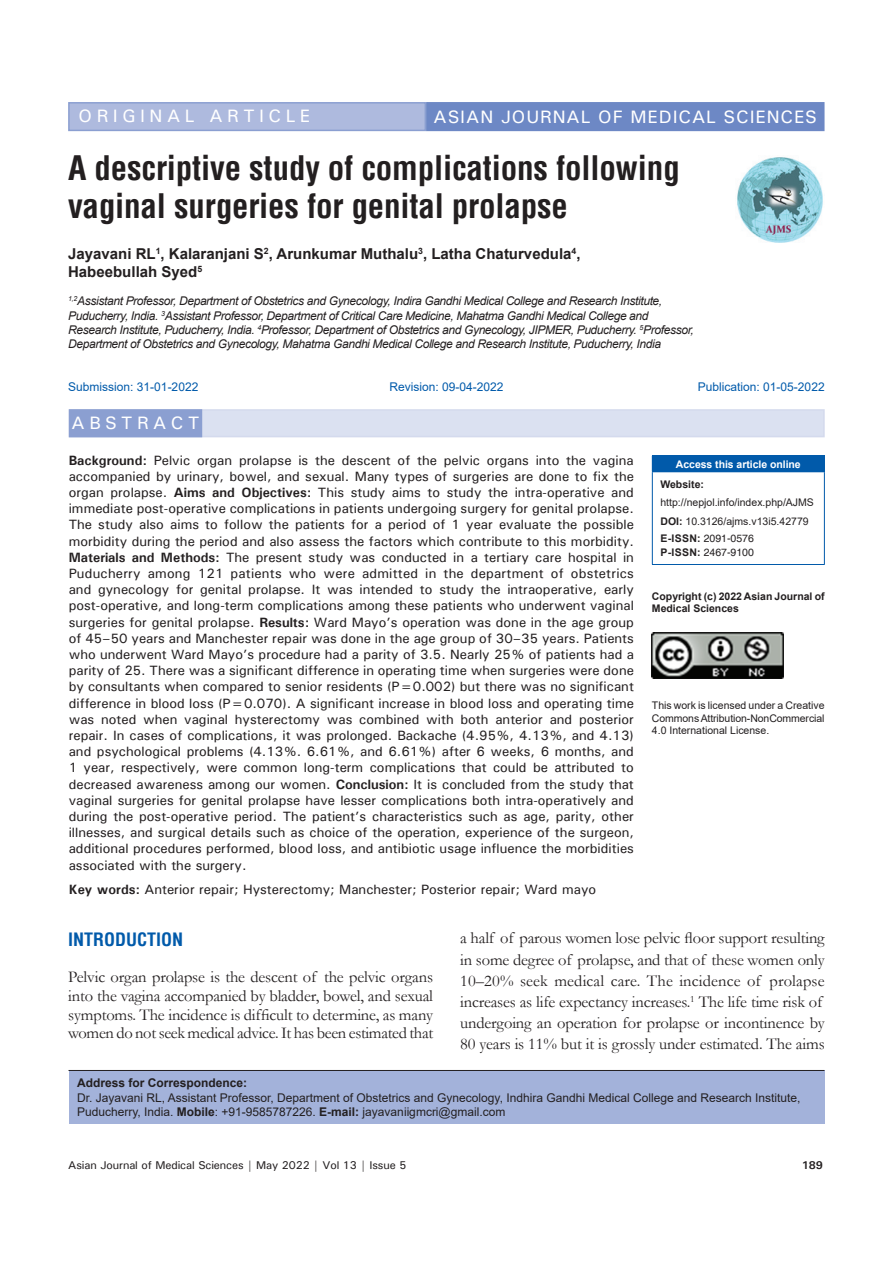
<style>
.page{position:relative;width:893px;height:1263px;background:#fff}
.page>*{position:absolute;margin:0;border:0;box-sizing:border-box;transform-origin:0 0}
.AT{font:700 condensed 33px/37.5px "Helvetica";letter-spacing:-.005em;color:#231f20}
.AH{font:500 18px "Univers";letter-spacing:.05em;color:#fff}
.AH-2{font:500 18px "Univers";letter-spacing:.25em;color:#fff}
.t1{font:700 condensed 18px "Helvetica";color:#015aaa}
.ABSH{font:500 18px "Univers";letter-spacing:.25em;color:#fff}
.TX{font:16.5px/21.1px "Garamond";letter-spacing:-.01em;color:#231f20;text-align:justify}
.AU{font:700 15px/18px "Helvetica";color:#231f20}
.ABS{font:500 13.5px/16.2px "Univers";color:#231f20;text-align:justify}
.KWD{font:500 13.5px "Univers";color:#231f20}
.AU-2{font:italic 12px/14.4px "Arial";letter-spacing:-.03em;color:#231f20}
.ADD{font:12px/14.4px "Arial";color:#231f20}
.HIS{font:12px "Arial";color:#015aaa}
.t2{font:500 11.25px "Univers";letter-spacing:-.01em;color:#231f20}
.t3{font:700 11.25px "Univers";color:#231f20}
.License{font:10.5px/12.6px "Arial";letter-spacing:-.01em;color:#231f20;text-align:justify}
.License-2{font:700 10.5px/12.6px "Arial";color:#231f20}
.Web{font:10.5px/18.8px "Arial";color:#231f20}
.ISSN{font:10.5px/14.2px "Helvetica";color:#231f20}
.DOI{font:10.5px "Arial";color:#231f20}
.t4{font:700 10.5px "Arial";letter-spacing:-.005em;color:#fff}
.s1{font-weight:700}
</style>
<div class="page">
<div style="left:69px;top:409px;width:756px;height:28px;background:#dbe1f1"></div>
<div style="left:69px;top:410px;width:132px;height:27px;background:#8b9fd1"></div>
<div style="left:69px;top:409px;width:133px;height:28px;border:2px solid #8b9fd1"></div>
<img style="left:737px;top:157px;width:86px;height:86px">
<div style="left:69px;top:103px;width:356px;height:27px;background:#aebade"></div>
<div style="left:68px;top:102px;width:358px;height:29px;border:2px solid #8b9fd1"></div>
<div style="left:427px;top:103px;width:397px;height:27px;background:#6d88c5"></div>
<div style="left:426px;top:102px;width:398px;height:29px;border:2px solid #6d88c5"></div>
<div style="left:652px;top:456px;width:172px;height:16px;background:#015aaa"></div>
<hr style="left:652px;top:455px;width:173px;height:1px;background:#015aaa">
<svg style="left:824px;top:456px;width:1px;height:15px"></svg>
<hr style="left:652px;top:472px;width:1px;height:92px;background:#015aaa">
<hr style="left:652px;top:471px;width:173px;height:1px;background:#015aaa">
<hr style="left:824px;top:472px;width:1px;height:92px;background:#015aaa">
<hr style="left:652px;top:564px;width:173px;height:1px;background:#015aaa">
<img style="left:652px;top:632px;width:132px;height:47px">
<div style="left:69px;top:1071px;width:755px;height:53px;background:#a3b2da"></div>
<hr style="left:69px;top:1070px;width:755px;height:1px;background:#231f20">
<p class="AH-2" style="left:79px;top:105px;width:233px">ORIGINAL ARTICLE</p>
<p class="AH" style="left:434px;top:105px;width:385px">ASIAN JOURNAL OF MEDICAL SCIENCES</p>
<p class="AT" style="left:68px;top:149px;width:613px">A descriptive study of complications following vaginal surgeries for genital prolapse</p>
<p class="AU" style="left:68px;top:245px;width:514px">Jayavani RL<sup>1</sup>, Kalaranjani S<sup>2</sup>, Arunkumar Muthalu<sup>3</sup>, Latha Chaturvedula<sup>4</sup>,<br>Habeebullah Syed<sup>5</sup></p>
<p class="AU-2" style="left:68px;top:294px;width:627px"><sup>1,2</sup>Assistant Professor, Department of Obstetrics and Gynecology, Indira Gandhi Medical College and Research Institute, Puducherry, India. <sup>3</sup>Assistant Professor, Department of Critical Care Medicine, Mahatma Gandhi Medical College and Research Institute, Puducherry, India. <sup>4</sup>Professor, Department of Obstetrics and Gynecology, JIPMER, Puducherry. <sup>5</sup>Professor, Department of Obstetrics and Gynecology, Mahatma Gandhi Medical College and Research Institute, Puducherry, India</p>
<p class="HIS" style="left:68px;top:379px;width:132px">Submission: 31-01-2022</p>
<p class="HIS" style="left:389px;top:379px;width:116px">Revision: 09-04-2022</p>
<p class="HIS" style="left:698px;top:379px;width:128px">Publication: 01-05-2022</p>
<p class="ABSH" style="left:72px;top:412px;width:129px">ABSTRACT</p>
<p class="ABS" style="left:69px;top:451px;width:567px"><span class="s1">Background:</span> Pelvic organ prolapse is the descent of the pelvic organs into the vagina accompanied by urinary, bowel, and sexual. Many types of surgeries are done to fix the organ prolapse. <span class="s1">Aims and Objectives:</span> This study aims to study the intra-operative and immediate post-operative complications in patients undergoing surgery for genital prolapse.<br>The study also aims to follow the patients for a period of 1 year evaluate the possible morbidity during the period and also assess the factors which contribute to this morbidity.<br><span class="s1">Materials and Methods:</span> The present study was conducted in a tertiary care hospital in Puducherry among 121 patients who were admitted in the department of obstetrics and gynecology for genital prolapse. It was intended to study the intraoperative, early post-operative, and long-term complications among these patients who underwent vaginal surgeries for genital prolapse. <span class="s1">Results:</span> Ward Mayo’s operation was done in the age group of 45–50 years and Manchester repair was done in the age group of 30–35 years. Patients who underwent Ward Mayo’s procedure had a parity of 3.5. Nearly 25% of patients had a parity of 25. There was a significant difference in operating time when surgeries were done by consultants when compared to senior residents (P=0.002) but there was no significant difference in blood loss (P=0.070). A significant increase in blood loss and operating time was noted when vaginal hysterectomy was combined with both anterior and posterior repair. In cases of complications, it was prolonged. Backache (4.95%, 4.13%, and 4.13) and psychological problems (4.13%. 6.61%, and 6.61%) after 6 weeks, 6 months, and 1 year, respectively, were common long-term complications that could be attributed to decreased awareness among our women. <span class="s1">Conclusion:</span> It is concluded from the study that vaginal surgeries for genital prolapse have lesser complications both intra-operatively and during the post-operative period. The patient’s characteristics such as age, parity, other illnesses, and surgical details such as choice of the operation, experience of the surgeon, additional procedures performed, blood loss, and antibiotic usage influence the morbidities associated with the surgery.</p>
<p class="KWD" style="left:69px;top:881px;width:529px"><span class="s1">Key words:</span> Anterior repair; Hysterectomy; Manchester; Posterior repair; Ward mayo</p>
<p class="t4" style="left:676px;top:456px;width:126px">Access this article online</p>
<p class="Web" style="left:660px;top:474px;width:155px"><span class="s1">Website: </span>http://nepjol.info/index.php/AJMS</p>
<p class="DOI" style="left:660px;top:514px;width:150px"><span class="s1">DOI:</span> 10.3126/ajms.v13i5.42779</p>
<p class="ISSN" style="left:661px;top:532px;width:95px"><span class="s1">E-ISSN:</span> 2091-0576<br><span class="s1">P-ISSN:</span> 2467-9100</p>
<p class="License-2" style="left:652px;top:590px;width:174px">Copyright (c) 2022 Asian Journal of<br>Medical Sciences</p>
<p class="License" style="left:652px;top:699px;width:174px">This work is licensed under a Creative Commons Attribution-NonCommercial 4.0 International License.</p>
<h1 class="t1" style="left:68px;top:928px;width:117px">INTRODUCTION</h1>
<p class="TX" style="left:68px;top:967px;width:366px;line-height:18.8px">Pelvic organ prolapse is the descent of the pelvic organs into the vagina accompanied by bladder, bowel, and sexual symptoms. The incidence is difficult to determine, as many women do not seek medical advice. It has been estimated that</p>
<p class="TX" style="left:460px;top:927px;width:366px;text-align:left">a half of parous women lose pelvic floor support resulting in some degree of prolapse, and that of these women only 10–20% seek medical care. The incidence of prolapse increases as life expectancy increases.<sup>1</sup> The life time risk of undergoing an operation for prolapse or incontinence by 80 years is 11% but it is grossly under estimated. The aims</p>
<p class="ADD" style="left:77px;top:1076px;width:725px"><span class="s1">Address for Correspondence:<br></span>Dr. Jayavani RL, Assistant Professor, Department of Obstetrics and Gynecology, Indhira Gandhi Medical College and Research Institute,<br>Puducherry, India. <span class="s1">Mobile</span>: +91-9585787226. <span class="s1">E-mail:</span> jayavaniigmcri@gmail.com</p>
<p class="t2" style="left:68px;top:1157px;width:340px">Asian Journal of Medical Sciences | May 2022 | Vol 13 | Issue 5</p>
<p class="t3" style="left:802px;top:1157px;width:23px">189</p>
</div>
